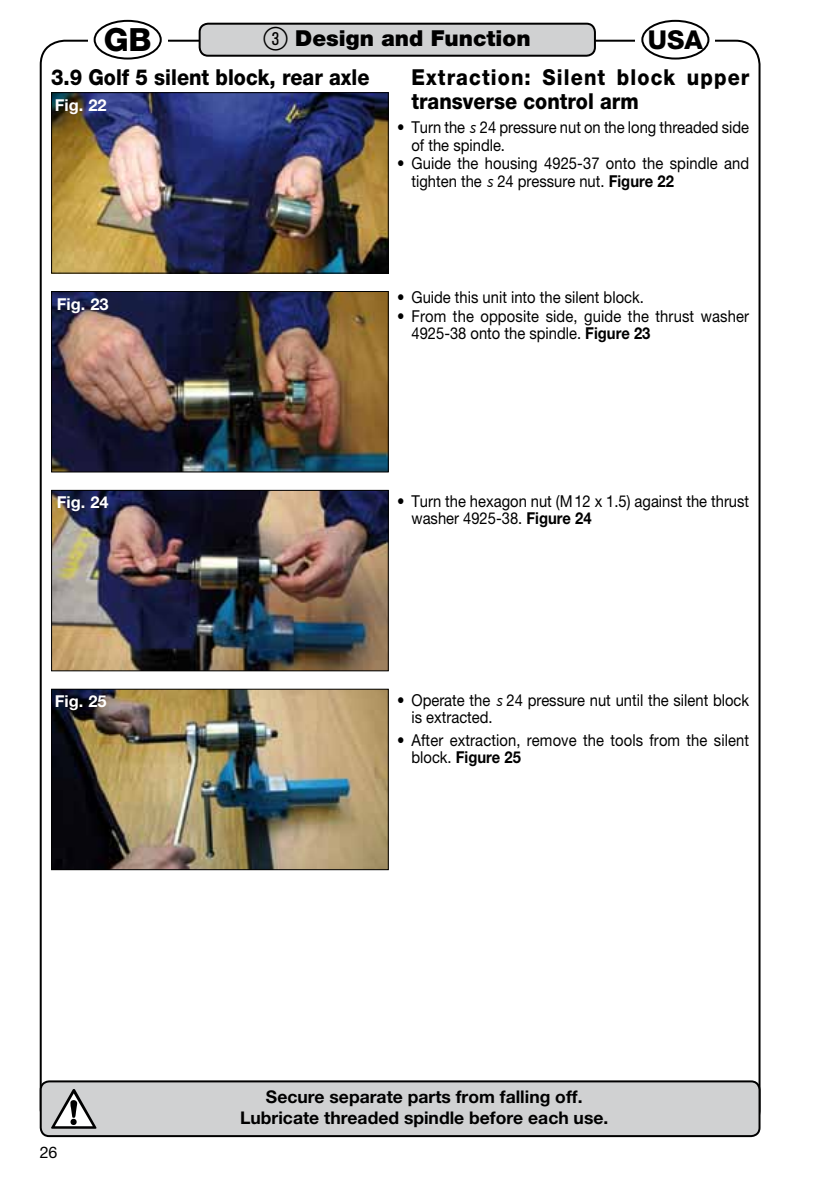
<style>
.page{position:relative;width:840px;height:1191px;background:#fff}
.page>*{position:absolute;margin:0;border:0;box-sizing:border-box;transform-origin:0 0}
.t1{font:800 32px "Helvetica Neue X10 85";color:#000}
.t2{font:800 26px "Helvetica Neue X10 85";color:#000}
.t3{font:800 22px/24px "Helvetica Neue X10 85";letter-spacing:.055em;color:#000;scale:.9 1}
.t4{font:800 22px "Helvetica Neue X10 85";color:#000;scale:.9 1}
.t5{font:900 22px "Helvetica Neue X10 95";color:#000}
.t6{font:700 17.6px/21px "Helvetica Neue X10 75";color:#000;text-align:center}
.t7{font:16.4px/17.2px "Helvetica Neue X10 55 Roman";color:#000;scale:.9 1}
.t8{font:700 16.4px "Helvetica Neue X10 75";color:#fff}
.t9{font:700 16.4px "Helvetica Neue X10 75";color:#000;scale:.9 1}
.t10{font:16px "Helvetica Neue X10 55 Roman";color:#000}
.s1{font-family:"Ziffernim Kreisund Quadrat BQ";font-weight:400;font-size:32px}
.s2{font-family:"Iso Din BBQ";font-style:italic}
.s3{font-family:"Helvetica Neue X10 75";font-weight:700}
.s4{font-family:"Helvetica Neue X10 55 Roman";font-weight:400}
</style>
<div class="page">
<div style="left:94px;top:20px;width:68px;height:40px;border:2px solid #000;border-radius:50%"></div>
<div style="left:641px;top:20px;width:68px;height:40px;border:2px solid #000;border-radius:50%"></div>
<div style="left:41px;top:1081px;width:718px;height:55px;background:#d0d1d2;border-radius:9px"></div>
<div style="left:40px;top:1080px;width:720px;height:57px;border:2px solid #000;border-radius:9px"></div>
<svg style="left:51px;top:1089px;width:45px;height:39px"></svg>
<div style="left:199px;top:24px;width:395px;height:32px;background:#d0d1d2;border-radius:9px"></div>
<div style="left:198px;top:23px;width:397px;height:34px;border:2px solid #000;border-radius:9px"></div>
<img style="left:53px;top:94px;width:333px;height:178px">
<div style="left:51px;top:92px;width:337px;height:182px;border:1px solid #000"></div>
<img style="left:53px;top:690px;width:333px;height:178px">
<div style="left:51px;top:688px;width:337px;height:182px;border:1px solid #000"></div>
<img style="left:53px;top:293px;width:333px;height:177px">
<div style="left:51px;top:291px;width:337px;height:181px;border:1px solid #000"></div>
<img style="left:53px;top:492px;width:333px;height:177px">
<div style="left:51px;top:490px;width:337px;height:181px;border:1px solid #000"></div>
<h3 class="t5" style="left:264px;top:25px;width:268px"><span class="s1">3</span> Design and Function</h3>
<h3 class="t4" style="left:51px;top:64px;width:355px">3.9 Golf 5 silent block, rear axle</h3>
<h3 class="t3" style="left:411px;top:65px;width:376px">Extraction: Silent block upper transverse control arm</h3>
<h1 class="t1" style="left:104px;top:21px;width:49px">GB</h1>
<h2 class="t2" style="left:647px;top:25px;width:56px">USA</h2>
<p class="t8" style="left:55px;top:95px;width:53px">Fig. 22</p>
<p class="t8" style="left:57px;top:293px;width:53px">Fig. 23</p>
<p class="t8" style="left:57px;top:492px;width:53px">Fig. 24</p>
<p class="t8" style="left:55px;top:691px;width:53px">Fig. 25</p>
<p class="t10" style="left:40px;top:1143px;width:19px">26</p>
<p class="t7" style="left:411px;top:119px;width:376px;text-indent:-14px">• Turn the <span class="s2">s</span> 24 pressure nut on the long threaded side of the spindle.</p>
<p class="t7" style="left:411px;top:155px;width:376px;text-indent:-14px">• Guide the housing 4925-37 onto the spindle and tighten the <span class="s2">s</span> 24 pressure nut. <span class="s3">Figure 22</span></p>
<p class="t7" style="left:397px;top:289px;width:275px">• Guide this unit into the silent block.</p>
<p class="t7" style="left:411px;top:307px;width:376px;text-indent:-14px">• From the opposite side, guide the thrust washer<br>4925-38 onto the spindle. <span class="s3">Figure 23</span></p>
<p class="t7" style="left:411px;top:492px;width:376px;text-indent:-14px">• Turn the hexagon nut (M12 x 1.5) against the thrust washer 4925-38. <span class="s3">Figure 24</span></p>
<p class="t7" style="left:411px;top:691px;width:376px;text-indent:-14px">• Operate the <span class="s2">s</span> 24 pressure nut until the silent block is extracted.</p>
<p class="t7" style="left:397px;top:731px;width:392px">• After extraction, remove the tools from the silent</p>
<p class="t9" style="left:411px;top:747px;width:123px"><span class="s4">block.</span> Figure 25</p>
<p class="t6" style="left:240px;top:1085px;width:369px">Secure separate parts from falling off.<br>Lubricate threaded spindle before each use.</p>
</div>
